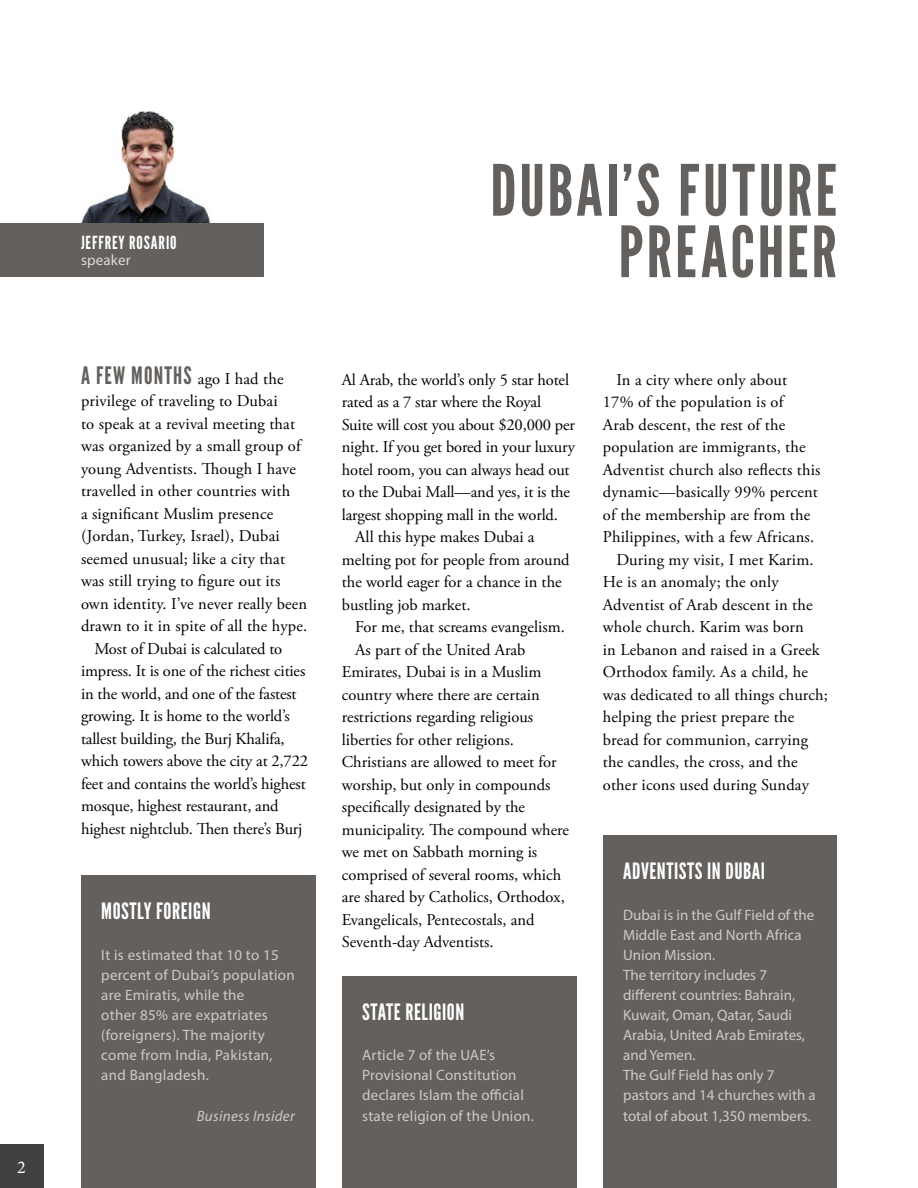
<style>
.page{position:relative;width:918px;height:1188px;background:#fff}
.page>*{position:absolute;margin:0;border:0;box-sizing:border-box;transform-origin:0 0}
.t1{font:70.5px/61.5px "League Gothic";letter-spacing:.045em;color:#63605d;text-align:right}
.t2{font:24px "League Gothic";letter-spacing:.05em;color:#63605d}
.t3{font:22.5px "League Gothic";letter-spacing:.025em;color:#fff}
.t4{font:18px "League Gothic";letter-spacing:.05em;color:#fff}
.t5{font:18px "Minion Pro";color:#fff}
.t6{font:16.5px "Adobe Garamond Pro";color:#000}
.t7{font:15px/20.1px "Myriad Pro";letter-spacing:.005em;color:#cccbc9}
.t8{font:italic 15px "Myriad Pro";letter-spacing:.02em;color:#cccbc9}
.t9{font:15px "Myriad Pro";letter-spacing:.01em;color:#dcdbd9}
.s1{font-family:"Adobe Garamond Pro";font-size:16.5px;color:#000}
</style>
<div class="page">
<div style="left:0;top:1145px;width:43px;height:43px;background:#414042"></div>
<div style="left:81px;top:876px;width:234px;height:312px;background:#63605d"></div>
<div style="left:342px;top:976px;width:234px;height:212px;background:#63605d"></div>
<div style="left:603px;top:836px;width:234px;height:352px;background:#63605d"></div>
<img style="left:81px;top:111px;width:130px;height:112px">
<div style="left:0;top:223px;width:264px;height:54px;background:#63605d"></div>
<p class="t5" style="left:17px;top:1155px;width:10px">2</p>
<p class="t4" style="left:81px;top:232px;width:97px">JEFFREY ROSARIO</p>
<p class="t9" style="left:81px;top:250px;width:51px">speaker</p>
<h1 class="t1" style="left:490px;top:160px;width:348px">DUBAI’S FUTURE<br>PREACHER</h1>
<h2 class="t2" style="left:81px;top:361px;width:204px">A FEW MONTHS <span class="s1">ago I had the</span></h2>
<p class="t6" style="left:81px;top:391px;width:198px">privilege of traveling to Dubai</p>
<p class="t6" style="left:81px;top:414px;width:216px">to speak at a revival meeting that</p>
<p class="t6" style="left:81px;top:436px;width:223px">was organized by a small group of</p>
<p class="t6" style="left:81px;top:459px;width:216px">young Adventists. Though I have</p>
<p class="t6" style="left:81px;top:481px;width:211px">travelled in other countries with</p>
<p class="t6" style="left:81px;top:504px;width:194px">a significant Muslim presence</p>
<p class="t6" style="left:81px;top:526px;width:200px">(Jordan, Turkey, Israel), Dubai</p>
<p class="t6" style="left:81px;top:549px;width:206px">seemed unusual; like a city that</p>
<p class="t6" style="left:81px;top:571px;width:201px">was still trying to figure out its</p>
<p class="t6" style="left:81px;top:594px;width:228px">own identity. I’ve never really been</p>
<p class="t6" style="left:81px;top:616px;width:228px">drawn to it in spite of all the hype.</p>
<p class="t6" style="left:95px;top:639px;width:189px">Most of Dubai is calculated to</p>
<p class="t6" style="left:81px;top:661px;width:226px">impress. It is one of the richest cities</p>
<p class="t6" style="left:81px;top:684px;width:217px">in the world, and one of the fastest</p>
<p class="t6" style="left:81px;top:706px;width:210px">growing. It is home to the world’s</p>
<p class="t6" style="left:81px;top:729px;width:205px">tallest building, the Burj Khalifa,</p>
<p class="t6" style="left:81px;top:751px;width:229px">which towers above the city at 2,722</p>
<p class="t6" style="left:81px;top:774px;width:226px">feet and contains the world’s highest</p>
<p class="t6" style="left:81px;top:796px;width:199px">mosque, highest restaurant, and</p>
<p class="t6" style="left:81px;top:819px;width:223px">highest nightclub. Then there’s Burj</p>
<h3 class="t3" style="left:101px;top:898px;width:111px">MOSTLY FOREIGN</h3>
<p class="t7" style="left:101px;top:944px;width:195px">It is estimated that 10 to 15 percent of Dubai’s population are Emiratis, while the<br>other 85% are expatriates (foreigners). The majority come from India, Pakistan, and Bangladesh.</p>
<p class="t8" style="left:197px;top:1106px;width:99px">Business Insider</p>
<p class="t6" style="left:342px;top:369px;width:229px">Al Arab, the world’s only 5 star hotel</p>
<p class="t6" style="left:342px;top:392px;width:201px">rated as a 7 star where the Royal</p>
<p class="t6" style="left:342px;top:415px;width:235px">Suite will cost you about $20,000 per</p>
<p class="t6" style="left:342px;top:437px;width:235px">night. If you get bored in your luxury</p>
<p class="t6" style="left:342px;top:460px;width:229px">hotel room, you can always head out</p>
<p class="t6" style="left:342px;top:482px;width:230px">to the Dubai Mall––and yes, it is the</p>
<p class="t6" style="left:342px;top:505px;width:218px">largest shopping mall in the world.</p>
<p class="t6" style="left:355px;top:527px;width:181px">All this hype makes Dubai a</p>
<p class="t6" style="left:342px;top:550px;width:229px">melting pot for people from around</p>
<p class="t6" style="left:342px;top:572px;width:221px">the world eager for a chance in the</p>
<p class="t6" style="left:342px;top:595px;width:130px">bustling job market.</p>
<p class="t6" style="left:355px;top:617px;width:211px">For me, that screams evangelism.</p>
<p class="t6" style="left:355px;top:640px;width:172px">As part of the United Arab</p>
<p class="t6" style="left:342px;top:662px;width:201px">Emirates, Dubai is in a Muslim</p>
<p class="t6" style="left:342px;top:685px;width:199px">country where there are certain</p>
<p class="t6" style="left:342px;top:707px;width:193px">restrictions regarding religious</p>
<p class="t6" style="left:342px;top:730px;width:174px">liberties for other religions.</p>
<p class="t6" style="left:342px;top:752px;width:216px">Christians are allowed to meet for</p>
<p class="t6" style="left:342px;top:775px;width:210px">worship, but only in compounds</p>
<p class="t6" style="left:342px;top:797px;width:185px">specifically designated by the</p>
<p class="t6" style="left:342px;top:820px;width:229px">municipality. The compound where</p>
<p class="t6" style="left:342px;top:842px;width:197px">we met on Sabbath morning is</p>
<p class="t6" style="left:342px;top:865px;width:221px">comprised of several rooms, which</p>
<p class="t6" style="left:342px;top:887px;width:225px">are shared by Catholics, Orthodox,</p>
<p class="t6" style="left:342px;top:910px;width:194px">Evangelicals, Pentecostals, and</p>
<p class="t6" style="left:342px;top:932px;width:153px">Seventh-day Adventists.</p>
<h3 class="t3" style="left:362px;top:998px;width:104px">STATE RELIGION</h3>
<p class="t7" style="left:362px;top:1045px;width:173px">Article 7 of the UAE’s<br>Provisional Constitution declares Islam the official state religion of the Union.</p>
<p class="t6" style="left:616px;top:370px;width:172px">In a city where only about</p>
<p class="t6" style="left:603px;top:392px;width:184px">17% of the population is of</p>
<p class="t6" style="left:603px;top:415px;width:184px">Arab descent, the rest of the</p>
<p class="t6" style="left:603px;top:437px;width:204px">population are immigrants, the</p>
<p class="t6" style="left:603px;top:460px;width:219px">Adventist church also reflects this</p>
<p class="t6" style="left:603px;top:482px;width:217px">dynamic––basically 99% percent</p>
<p class="t6" style="left:603px;top:505px;width:209px">of the membership are from the</p>
<p class="t6" style="left:603px;top:527px;width:213px">Philippines, with a few Africans.</p>
<p class="t6" style="left:616px;top:550px;width:199px">During my visit, I met Karim.</p>
<p class="t6" style="left:603px;top:572px;width:177px">He is an anomaly; the only</p>
<p class="t6" style="left:603px;top:595px;width:211px">Adventist of Arab descent in the</p>
<p class="t6" style="left:603px;top:617px;width:202px">whole church. Karim was born</p>
<p class="t6" style="left:603px;top:640px;width:218px">in Lebanon and raised in a Greek</p>
<p class="t6" style="left:603px;top:662px;width:207px">Orthodox family. As a child, he</p>
<p class="t6" style="left:603px;top:685px;width:227px">was dedicated to all things church;</p>
<p class="t6" style="left:603px;top:707px;width:193px">helping the priest prepare the</p>
<p class="t6" style="left:603px;top:730px;width:207px">bread for communion, carrying</p>
<p class="t6" style="left:603px;top:752px;width:196px">the candles, the cross, and the</p>
<p class="t6" style="left:603px;top:775px;width:208px">other icons used during Sunday</p>
<h3 class="t3" style="left:623px;top:858px;width:143px">ADVENTISTS IN DUBAI</h3>
<p class="t7" style="left:623px;top:904px;width:194px">Dubai is in the Gulf Field of the<br>Middle East and North Africa<br>Union Mission.<br>The territory includes 7 different countries: Bahrain,<br>Kuwait, Oman, Qatar, Saudi<br>Arabia, United Arab Emirates, and Yemen.<br>The Gulf Field has only 7 pastors and 14 churches with a total of about 1,350 members.</p>
</div>
